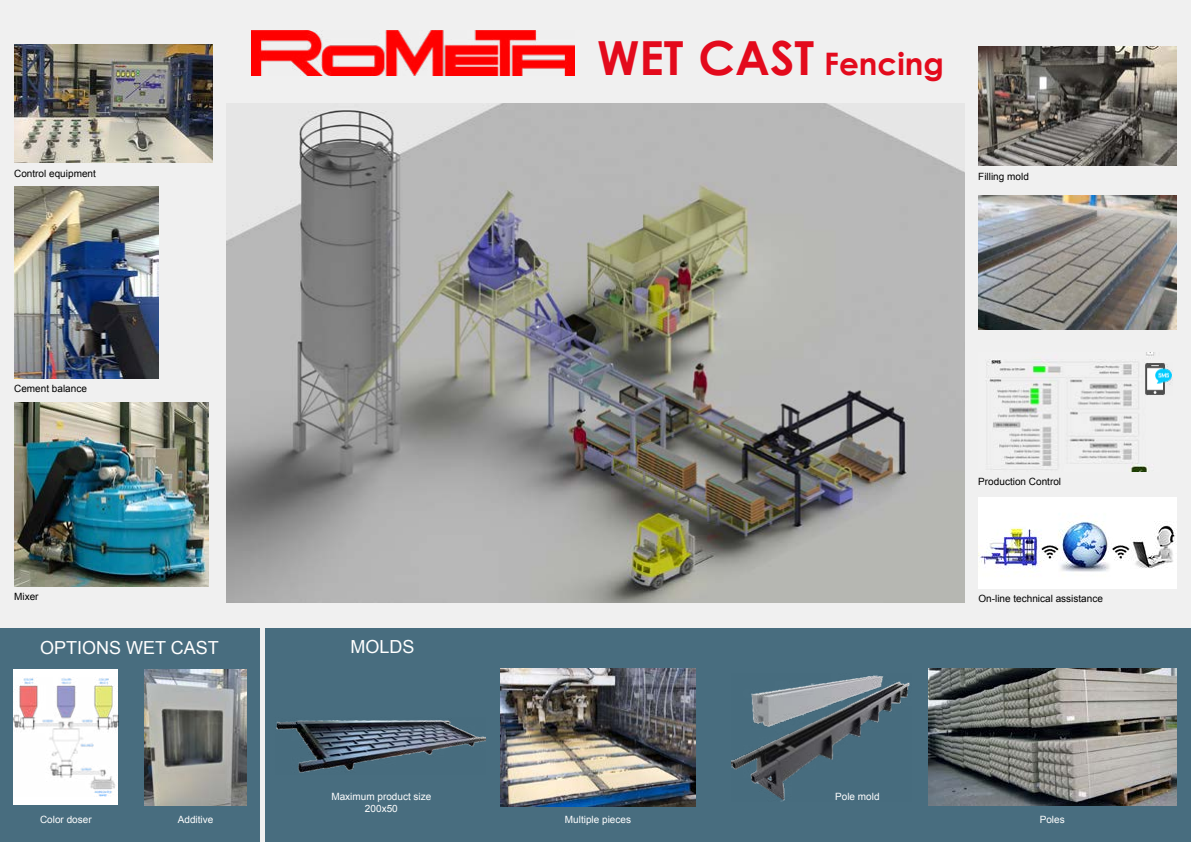
<style>
.page{position:relative;width:1191px;height:842px;background:#f0f0f0}
.page>*{position:absolute;margin:0;border:0;box-sizing:border-box;transform-origin:0 0}
.t1{font:700 47px "Century Gothic";color:#e30a1c}
.t2{font:18px "Arial";color:#fff}
.t3{font:10px "Arial";color:#000}
.t4{font:10px/12px "Arial";color:#fff;text-align:center}
.s1{font-size:31px}
</style>
<div class="page">
<div style="left:265px;top:628px;width:926px;height:214px;background:#486d7f"></div>
<div style="left:0;top:628px;width:260px;height:214px;background:#486d7f"></div>
<img style="left:227px;top:104px;width:737px;height:498px">
<img style="left:252px;top:31px;width:322px;height:44px">
<img style="left:14px;top:403px;width:194px;height:184px">
<img style="left:15px;top:186px;width:143px;height:193px">
<img style="left:14px;top:44px;width:198px;height:119px">
<img style="left:978px;top:47px;width:198px;height:119px">
<img style="left:978px;top:196px;width:198px;height:133px">
<img style="left:986px;top:353px;width:169px;height:118px">
<img style="left:1144px;top:363px;width:28px;height:32px">
<img style="left:978px;top:497px;width:198px;height:91px">
<div style="left:13px;top:669px;width:105px;height:135px;background:#fff"></div>
<img style="left:13px;top:678px;width:105px;height:118px">
<img style="left:145px;top:670px;width:101px;height:135px">
<img style="left:500px;top:669px;width:195px;height:137px">
<img style="left:928px;top:668px;width:248px;height:137px">
<img style="left:276px;top:720px;width:210px;height:53px">
<img style="left:731px;top:675px;width:179px;height:126px">
<h1 class="t1" style="left:597px;top:28px;width:348px">WET CAST <span class="s1">Fencing</span></h1>
<p class="t3" style="left:14px;top:167px;width:83px">Control equipment</p>
<p class="t3" style="left:978px;top:170px;width:52px">Filling mold</p>
<p class="t3" style="left:14px;top:382px;width:74px">Cement balance</p>
<p class="t3" style="left:978px;top:475px;width:84px">Production Control</p>
<p class="t3" style="left:14px;top:590px;width:26px">Mixer</p>
<p class="t3" style="left:978px;top:592px;width:126px">On-line technical assistance</p>
<h2 class="t2" style="left:40px;top:636px;width:180px">OPTIONS WET CAST</h2>
<h2 class="t2" style="left:350px;top:635px;width:66px">MOLDS</h2>
<p class="t4" style="left:331px;top:791px;width:102px">Maximum product size<br>200x50</p>
<p class="t4" style="left:835px;top:791px;width:46px">Pole mold</p>
<p class="t4" style="left:40px;top:814px;width:53px">Color doser</p>
<p class="t4" style="left:178px;top:814px;width:37px">Additive</p>
<p class="t4" style="left:565px;top:814px;width:68px">Multiple pieces</p>
<p class="t4" style="left:1039px;top:814px;width:27px">Poles</p>
</div>
